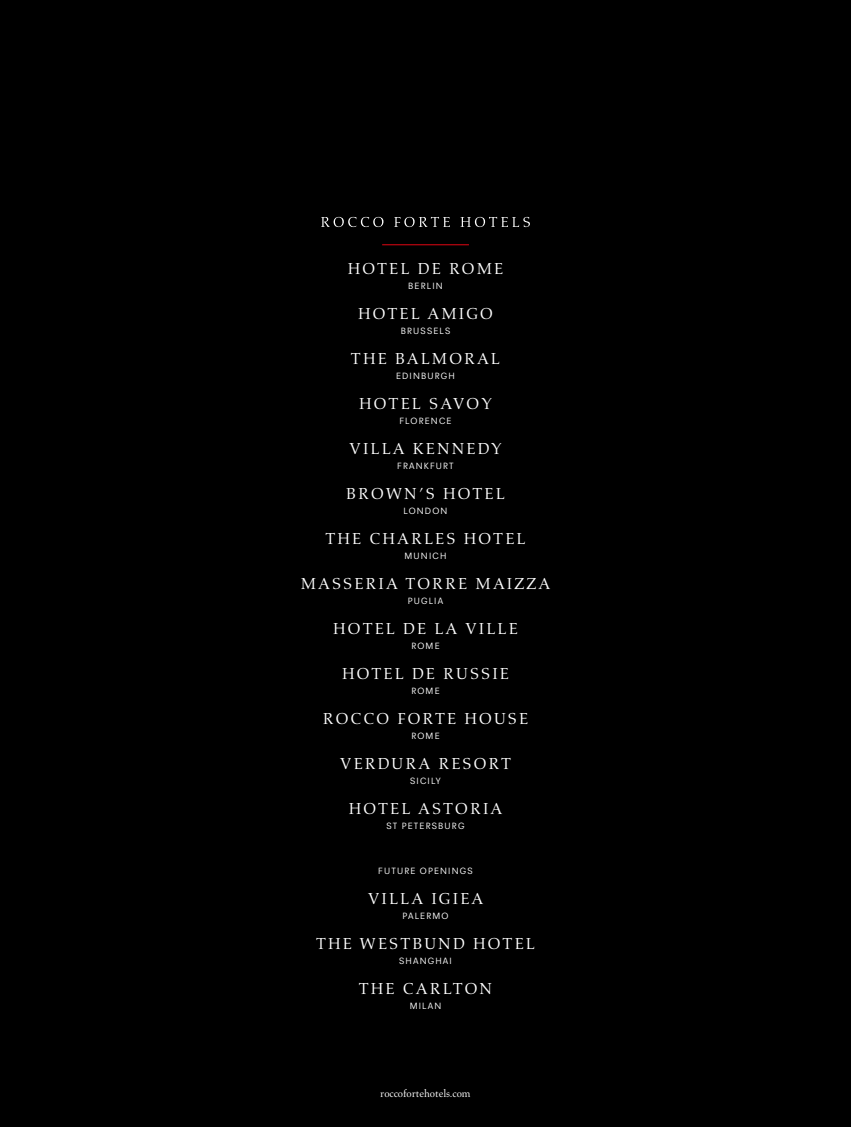
<style>
.page{position:relative;width:851px;height:1127px;background:#fff}
.page>*{position:absolute;margin:0;border:0;box-sizing:border-box;transform-origin:0 0}
.t1{font:16.2px "Aldus";letter-spacing:.13em;color:#fff}
.t2{font:10.5px "Aldus";color:#fff}
.t3{font:9px "Recta";letter-spacing:.13em;color:#fff}
</style>
<div class="page">
<div style="left:0;top:0;width:850px;height:1127px;background:#000"></div>
<hr style="left:382px;top:244px;width:87px;height:1px;background:#e30613">
<svg style="left:321px;top:217px;width:62px;height:10px"></svg>
<svg style="left:394px;top:217px;width:56px;height:10px"></svg>
<svg style="left:460px;top:217px;width:70px;height:10px"></svg>
<p class="t1" style="left:347px;top:260px;width:157px">HOTEL DE ROME</p>
<p class="t3" style="left:408px;top:281px;width:36px">BERLIN</p>
<p class="t1" style="left:358px;top:305px;width:136px">HOTEL AMIGO</p>
<p class="t3" style="left:400px;top:326px;width:51px">BRUSSELS</p>
<p class="t1" style="left:351px;top:350px;width:150px">THE BALMORAL</p>
<p class="t3" style="left:396px;top:371px;width:60px">EDINBURGH</p>
<p class="t1" style="left:359px;top:395px;width:134px">HOTEL SAVOY</p>
<p class="t3" style="left:399px;top:416px;width:53px">FLORENCE</p>
<p class="t1" style="left:349px;top:440px;width:154px">VILLA KENNEDY</p>
<p class="t3" style="left:397px;top:461px;width:58px">FRANKFURT</p>
<p class="t1" style="left:346px;top:485px;width:160px">BROWN’S HOTEL</p>
<p class="t3" style="left:403px;top:506px;width:45px">LONDON</p>
<p class="t1" style="left:325px;top:530px;width:202px">THE CHARLES HOTEL</p>
<p class="t3" style="left:404px;top:551px;width:43px">MUNICH</p>
<p class="t1" style="left:301px;top:575px;width:251px">MASSERIA TORRE MAIZZA</p>
<p class="t3" style="left:408px;top:596px;width:37px">PUGLIA</p>
<p class="t1" style="left:333px;top:620px;width:186px">HOTEL DE LA VILLE</p>
<p class="t3" style="left:411px;top:641px;width:30px">ROME</p>
<p class="t1" style="left:342px;top:665px;width:168px">HOTEL DE RUSSIE</p>
<p class="t3" style="left:411px;top:686px;width:30px">ROME</p>
<p class="t1" style="left:323px;top:710px;width:207px">ROCCO FORTE HOUSE</p>
<p class="t3" style="left:411px;top:731px;width:30px">ROME</p>
<p class="t1" style="left:340px;top:755px;width:173px">VERDURA RESORT</p>
<p class="t3" style="left:410px;top:776px;width:32px">SICILY</p>
<p class="t1" style="left:348px;top:800px;width:155px">HOTEL ASTORIA</p>
<p class="t3" style="left:386px;top:821px;width:80px">ST PETERSBURG</p>
<p class="t3" style="left:378px;top:866px;width:96px">FUTURE OPENINGS</p>
<p class="t1" style="left:367px;top:890px;width:117px">VILLA IGIEA</p>
<p class="t3" style="left:402px;top:911px;width:48px">PALERMO</p>
<p class="t1" style="left:316px;top:935px;width:220px">THE WESTBUND HOTEL</p>
<p class="t3" style="left:399px;top:956px;width:54px">SHANGHAI</p>
<p class="t1" style="left:359px;top:980px;width:135px">THE CARLTON</p>
<p class="t3" style="left:409px;top:1001px;width:33px">MILAN</p>
<p class="t2" style="left:380px;top:1088px;width:92px">roccofortehotels.com</p>
</div>
